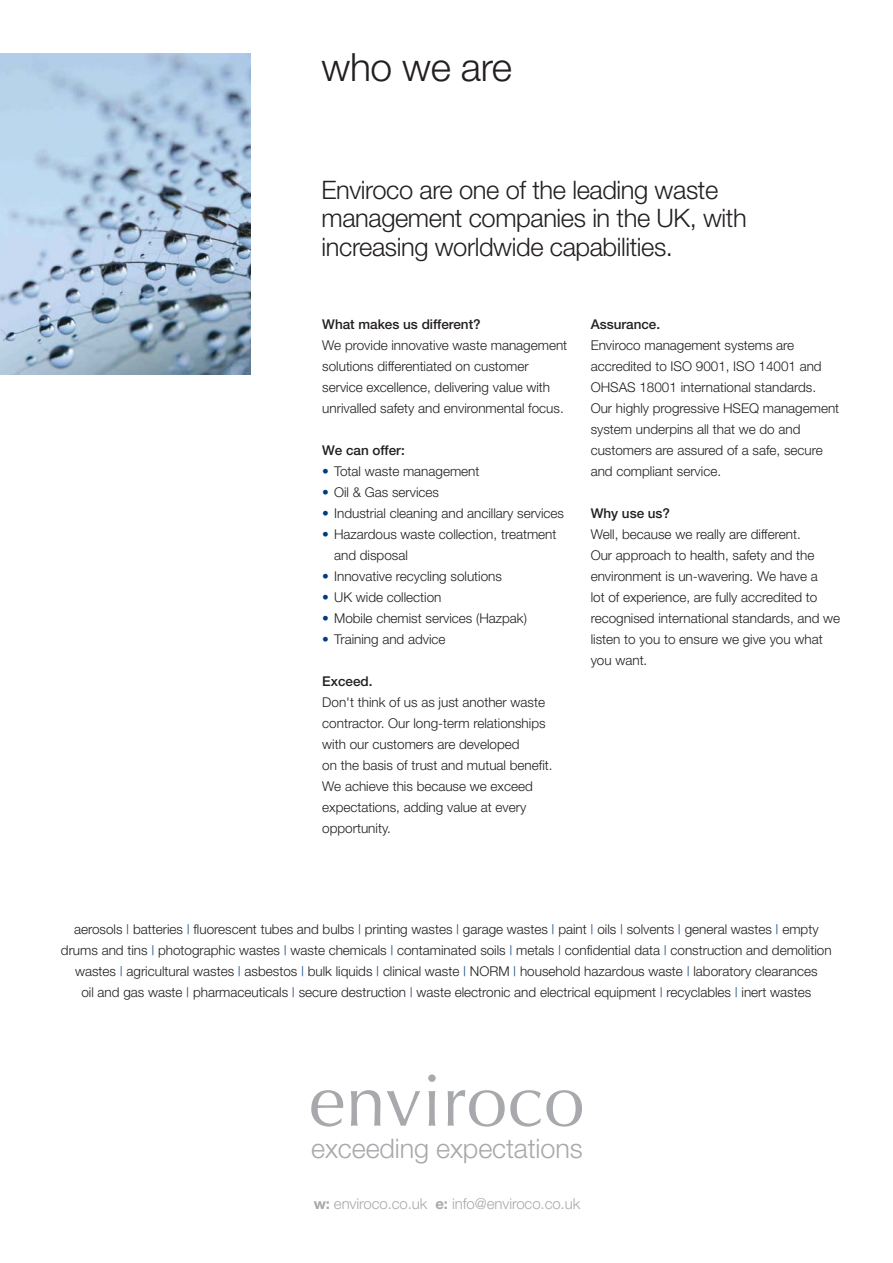
<style>
.page{position:relative;width:893px;height:1263px;background:#fff}
.page>*{position:absolute;margin:0;border:0;box-sizing:border-box;transform-origin:0 0}
.t1{font:300 39px "Helvetica Neue";letter-spacing:-.01em;color:#231f20}
.t2{font:300 27px "Helvetica Neue";letter-spacing:-.005em;color:#a7a9ac}
.t3{font:300 25.5px/28.5px "Helvetica Neue";letter-spacing:-.015em;color:#231f20}
.t4{font:300 15px "Helvetica Neue";letter-spacing:-.005em;color:#a7a9ac}
.t5{font:300 13.5px/21px "Helvetica Neue";color:#231f20}
.t6{font:500 13.5px "Helvetica Neue";color:#231f20}
.s1{color:#003d7d}
.s2{font-weight:700}
</style>
<div class="page">
<img style="left:0;top:53px;width:250px;height:321px">
<svg style="left:311px;top:1090px;width:32px;height:37px"></svg>
<svg style="left:351px;top:1090px;width:29px;height:36px"></svg>
<svg style="left:387px;top:1091px;width:33px;height:35px"></svg>
<svg style="left:428px;top:1074px;width:8px;height:52px"></svg>
<svg style="left:448px;top:1090px;width:134px;height:37px"></svg>
<h1 class="t1" style="left:321px;top:53px;width:192px">who we are</h1>
<h3 class="t3" style="left:321px;top:178px;width:427px">Enviroco are one of the leading waste management companies in the UK, with increasing worldwide capabilities.</h3>
<p class="t6" style="left:322px;top:319px;width:160px">What makes us different?</p>
<p class="t5" style="left:322px;top:336px;width:246px">We provide innovative waste management solutions differentiated on customer service excellence, delivering value with unrivalled safety and environmental focus.</p>
<p class="t6" style="left:322px;top:445px;width:84px">We can offer:</p>
<p class="t5" style="left:322px;top:462px;width:159px"><span class="s1">•</span> Total waste management</p>
<p class="t5" style="left:322px;top:483px;width:118px"><span class="s1">•</span> Oil &amp; Gas services</p>
<p class="t5" style="left:322px;top:504px;width:243px"><span class="s1">•</span> Industrial cleaning and ancillary services</p>
<p class="t5" style="left:334px;top:525px;width:224px;text-indent:-12px"><span class="s1">•</span> Hazardous waste collection, treatment and disposal</p>
<p class="t5" style="left:322px;top:567px;width:181px"><span class="s1">•</span> Innovative recycling solutions</p>
<p class="t5" style="left:322px;top:588px;width:121px"><span class="s1">•</span> UK wide collection</p>
<p class="t5" style="left:322px;top:609px;width:206px"><span class="s1">•</span> Mobile chemist services (Hazpak)</p>
<p class="t5" style="left:322px;top:630px;width:125px"><span class="s1">•</span> Training and advice</p>
<p class="t6" style="left:322px;top:676px;width:52px">Exceed.</p>
<p class="t5" style="left:322px;top:693px;width:232px">Don't think of us as just another waste contractor. Our long-term relationships with our customers are developed<br>on the basis of trust and mutual benefit.<br>We achieve this because we exceed expectations, adding value at every opportunity.</p>
<p class="t6" style="left:591px;top:319px;width:71px">Assurance.</p>
<p class="t5" style="left:591px;top:336px;width:250px">Enviroco management systems are accredited to ISO 9001, ISO 14001 and OHSAS 18001 international standards.<br>Our highly progressive HSEQ management system underpins all that we do and customers are assured of a safe, secure and compliant service.</p>
<p class="t6" style="left:591px;top:508px;width:81px">Why use us?</p>
<p class="t5" style="left:591px;top:525px;width:251px">Well, because we really are different.<br>Our approach to health, safety and the environment is un-wavering. We have a<br>lot of experience, are fully accredited to recognised international standards, and we listen to you to ensure we give you what you want.</p>
<p class="t5" style="left:61px;top:920px;width:772px;text-align:center">aerosols <span class="s1">|</span> batteries <span class="s1">|</span> fluorescent tubes and bulbs <span class="s1">|</span> printing wastes <span class="s1">|</span> garage wastes <span class="s1">|</span> paint <span class="s1">|</span> oils <span class="s1">|</span> solvents <span class="s1">|</span> general wastes <span class="s1">|</span> empty drums and tins <span class="s1">|</span> photographic wastes <span class="s1">|</span> waste chemicals <span class="s1">|</span> contaminated soils <span class="s1">|</span> metals <span class="s1">|</span> confidential data <span class="s1">|</span> construction and demolition wastes <span class="s1">|</span> agricultural wastes <span class="s1">|</span> asbestos <span class="s1">|</span> bulk liquids <span class="s1">|</span> clinical waste <span class="s1">|</span> NORM <span class="s1">|</span> household hazardous waste <span class="s1">|</span> laboratory clearances<br>oil and gas waste <span class="s1">|</span> pharmaceuticals <span class="s1">|</span> secure destruction <span class="s1">|</span> waste electronic and electrical equipment <span class="s1">|</span> recyclables <span class="s1">|</span> inert wastes</p>
<h2 class="t2" style="left:311px;top:1138px;width:273px">exceeding expectations</h2>
<p class="t4" style="left:314px;top:1198px;width:268px"><span class="s2">w:</span> enviroco.co.uk <span class="s2">e:</span> info@enviroco.co.uk</p>
</div>
